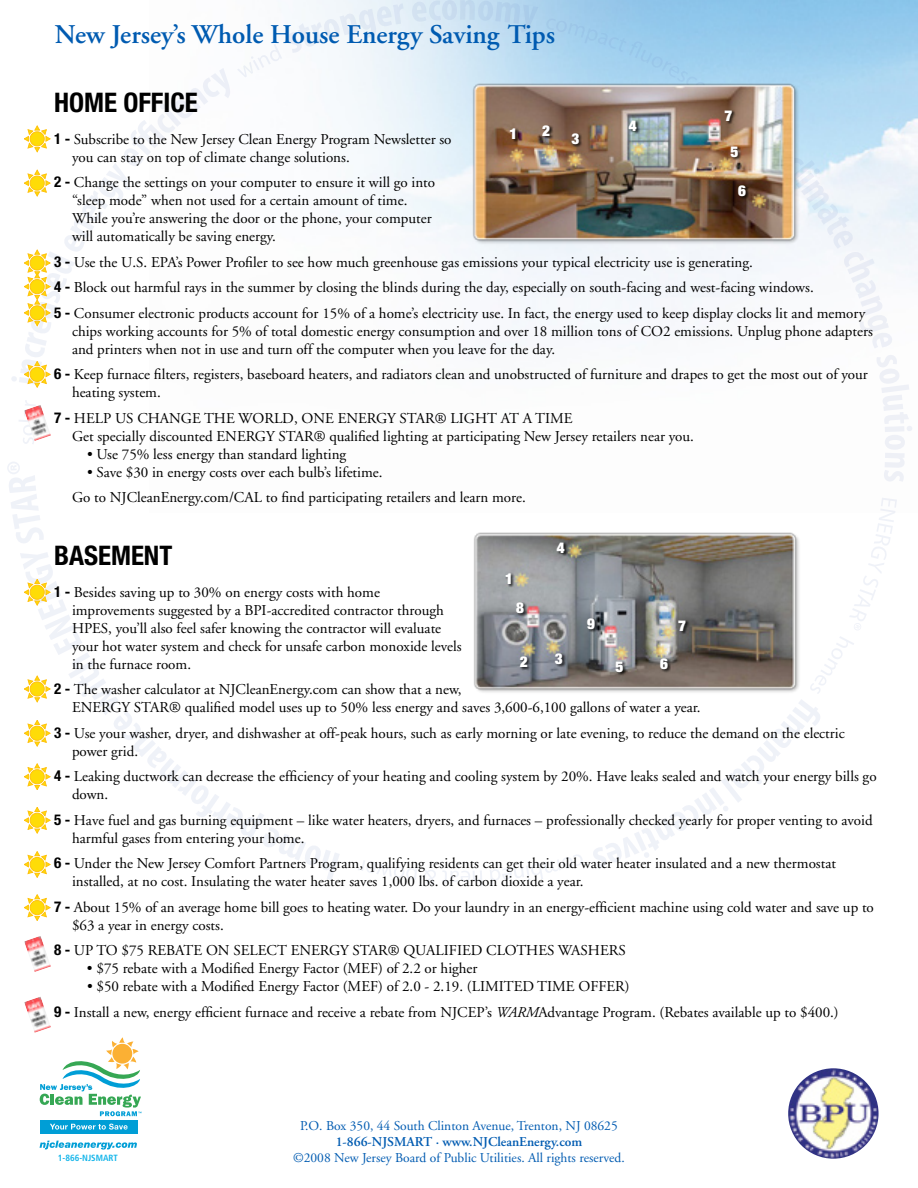
<style>
.page{position:relative;width:918px;height:1188px;background:#fff}
.page>*{position:absolute;margin:0;border:0;box-sizing:border-box;transform-origin:0 0}
.t1{font:600 27px "Adobe Garamond";color:#005bb1}
.t2{font:700 condensed 27px "Helvetica Neue";color:#000}
.t3{font:15px/18px "Adobe Garamond";color:#000}
.t4{font:900 expanded 15px "Helvetica Neue";color:#fff}
.t5{font:13.5px "Adobe Garamond";color:#005bb1}
.t6{font:600 13.5px "Adobe Garamond";color:#005bb1}
.t7{font:700 condensed 9px "Frutiger";color:#13b5ea}
.s1{font-family:"Helvetica Neue";font-weight:700;font-stretch:condensed}
.s2{font-style:italic}
</style>
<div class="page">
<img style="left:788px;top:1068px;width:91px;height:91px;border-radius:50%">
<div style="left:40px;top:1120px;width:98px;height:13px;background:#009ed6"></div>
<svg style="left:50px;top:1124px;width:78px;height:6px"></svg>
<svg style="left:40px;top:1141px;width:97px;height:9px"></svg>
<svg style="left:40px;top:1037px;width:102px;height:79px"></svg>
<svg style="left:19px;top:400px;width:15px;height:44px"></svg>
<svg style="left:237px;top:3px;width:167px;height:74px"></svg>
<svg style="left:412px;top:0;width:126px;height:33px;background:#c5ddf0"></svg>
<svg style="left:546px;top:18px;width:366px;height:464px"></svg>
<svg style="left:593px;top:498px;width:304px;height:370px"></svg>
<svg style="left:490px;top:855px;width:92px;height:31px"></svg>
<svg style="left:442px;top:871px;width:40px;height:15px"></svg>
<svg style="left:358px;top:860px;width:78px;height:25px"></svg>
<svg style="left:7px;top:462px;width:37px;height:81px"></svg>
<img style="left:469px;top:80px;width:335px;height:170px">
<img style="left:474px;top:529px;width:332px;height:170px">
<div style="left:509px;top:127px;width:10px;height:15px;background:#000;opacity:.75"></div>
<div style="left:542px;top:124px;width:11px;height:15px;background:#000;opacity:.75"></div>
<div style="left:571px;top:133px;width:12px;height:15px;background:#000;opacity:.75"></div>
<div style="left:628px;top:120px;width:13px;height:15px;background:#000;opacity:.75"></div>
<div style="left:730px;top:145px;width:12px;height:15px;background:#000;opacity:.75"></div>
<div style="left:737px;top:185px;width:12px;height:15px;background:#000;opacity:.75"></div>
<div style="left:505px;top:572px;width:10px;height:15px;background:#000;opacity:.75"></div>
<div style="left:520px;top:655px;width:11px;height:15px;background:#000;opacity:.75"></div>
<div style="left:554px;top:652px;width:12px;height:15px;background:#000;opacity:.75"></div>
<div style="left:556px;top:542px;width:13px;height:15px;background:#000;opacity:.75"></div>
<div style="left:615px;top:660px;width:12px;height:15px;background:#000;opacity:.75"></div>
<div style="left:659px;top:658px;width:12px;height:15px;background:#000;opacity:.75"></div>
<div style="left:724px;top:109px;width:12px;height:15px;background:#000;opacity:.75"></div>
<div style="left:678px;top:619px;width:11px;height:15px;background:#000;opacity:.75"></div>
<div style="left:515px;top:602px;width:12px;height:15px;background:#000;opacity:.75"></div>
<div style="left:587px;top:617px;width:11px;height:15px;background:#000;opacity:.75"></div>
<img style="left:24px;top:405px;width:27px;height:36px">
<img style="left:24px;top:936px;width:27px;height:36px">
<svg style="left:11px;top:68px;width:219px;height:320px"></svg>
<svg style="left:20px;top:552px;width:319px;height:328px"></svg>
<svg style="left:24px;top:894px;width:26px;height:27px"></svg>
<img style="left:24px;top:997px;width:27px;height:36px">
<h1 class="t1" style="left:55px;top:20px;width:502px">New Jersey’s Whole House Energy Saving Tips</h1>
<h1 class="t2" style="left:54px;top:87px;width:145px">HOME OFFICE</h1>
<p class="t4" style="left:725px;top:106px;width:9px">7</p>
<p class="t4" style="left:629px;top:116px;width:9px">4</p>
<p class="t4" style="left:510px;top:124px;width:9px">1</p>
<p class="t4" style="left:542px;top:121px;width:9px">2</p>
<p class="t3" style="left:72px;top:130px;width:381px;text-indent:-18px"><span class="s1">1 -</span> Subscribe to the New Jersey Clean Energy Program Newsletter so you can stay on top of climate change solutions.</p>
<p class="t3" style="left:72px;top:174px;width:365px;text-indent:-18px"><span class="s1">2 -</span> Change the settings on your computer to ensure it will go into “sleep mode” when not used for a certain amount of time.<br>While you’re answering the door or the phone, your computer will automatically be saving energy.</p>
<p class="t3" style="left:54px;top:250px;width:813px;line-height:25.5px"><span class="s1">3 -</span> Use the U.S. EPA’s Power Profiler to see how much greenhouse gas emissions your typical electricity use is generating.<br><span class="s1">4 -</span> Block out harmful rays in the summer by closing the blinds during the day, especially on south-facing and west-facing windows.<br><span class="s1">5 -</span> Consumer electronic products account for 15% of a home’s electricity use. In fact, the energy used to keep display clocks lit and memory</p>
<p class="t3" style="left:72px;top:322px;width:802px">chips working accounts for 5% of total domestic energy consumption and over 18 million tons of CO2 emissions. Unplug phone adapters and printers when not in use and turn off the computer when you leave for the day.</p>
<p class="t3" style="left:72px;top:366px;width:797px;text-indent:-18px"><span class="s1">6 -</span> Keep furnace filters, registers, baseboard heaters, and radiators clean and unobstructed of furniture and drapes to get the most out of your heating system.</p>
<p class="t3" style="left:72px;top:409px;width:624px;text-indent:-18px"><span class="s1">7 -</span> HELP US CHANGE THE WORLD, ONE ENERGY STAR® LIGHT AT A TIME<br>Get specially discounted ENERGY STAR® qualified lighting at participating New Jersey retailers near you.</p>
<p class="t3" style="left:87px;top:445px;width:261px">• Use 75% less energy than standard lighting</p>
<p class="t3" style="left:72px;top:460px;width:455px;line-height:25.5px;text-indent:15px">• Save $30 in energy costs over each bulb’s lifetime.<br>Go to NJCleanEnergy.com/CAL to find participating retailers and learn more.</p>
<p class="t4" style="left:572px;top:129px;width:9px">3</p>
<p class="t4" style="left:731px;top:142px;width:9px">5</p>
<p class="t4" style="left:738px;top:181px;width:9px">6</p>
<h1 class="t2" style="left:54px;top:540px;width:120px">BASEMENT</h1>
<p class="t4" style="left:505px;top:569px;width:9px">1</p>
<p class="t4" style="left:557px;top:538px;width:9px">4</p>
<p class="t3" style="left:72px;top:583px;width:391px;text-indent:-18px"><span class="s1">1 -</span> Besides saving up to 30% on energy costs with home improvements suggested by a BPI-accredited contractor through HPES, you’ll also feel safer knowing the contractor will evaluate your hot water system and check for unsafe carbon monoxide levels in the furnace room.</p>
<p class="t3" style="left:72px;top:681px;width:630px;text-indent:-18px"><span class="s1">2 -</span> The washer calculator at NJCleanEnergy.com can show that a new,<br>ENERGY STAR® qualified model uses up to 50% less energy and saves 3,600-6,100 gallons of water a year.</p>
<p class="t3" style="left:72px;top:724px;width:774px;text-indent:-18px"><span class="s1">3 -</span> Use your washer, dryer, and dishwasher at off-peak hours, such as early morning or late evening, to reduce the demand on the electric power grid.</p>
<p class="t3" style="left:72px;top:768px;width:806px;text-indent:-18px"><span class="s1">4 -</span> Leaking ductwork can decrease the efficiency of your heating and cooling system by 20%. Have leaks sealed and watch your energy bills go down.</p>
<p class="t3" style="left:72px;top:811px;width:802px;text-indent:-18px"><span class="s1">5 -</span> Have fuel and gas burning equipment – like water heaters, dryers, and furnaces – professionally checked yearly for proper venting to avoid harmful gases from entering your home.</p>
<p class="t3" style="left:72px;top:855px;width:766px;text-indent:-18px"><span class="s1">6 -</span> Under the New Jersey Comfort Partners Program, qualifying residents can get their old water heater insulated and a new thermostat installed, at no cost. Insulating the water heater saves 1,000 lbs. of carbon dioxide a year.</p>
<p class="t3" style="left:72px;top:898px;width:803px;text-indent:-18px"><span class="s1">7 -</span> About 15% of an average home bill goes to heating water. Do your laundry in an energy-efficient machine using cold water and save up to $63 a year in energy costs.</p>
<p class="t3" style="left:54px;top:942px;width:573px"><span class="s1">8 -</span> UP TO $75 REBATE ON SELECT ENERGY STAR® QUALIFIED CLOTHES WASHERS</p>
<p class="t3" style="left:87px;top:960px;width:392px">• $75 rebate with a Modified Energy Factor (MEF) of 2.2 or higher</p>
<p class="t3" style="left:54px;top:974px;width:786px;line-height:25.5px;text-indent:33px">• $50 rebate with a Modified Energy Factor (MEF) of 2.0 - 2.19. (LIMITED TIME OFFER)<br><span class="s1">9 -</span> Install a new, energy efficient furnace and receive a rebate from NJCEP’s <span class="s2">WARM</span>Advantage Program. (Rebates available up to $400.)</p>
<p class="t4" style="left:516px;top:598px;width:9px">8</p>
<p class="t4" style="left:587px;top:614px;width:9px">9</p>
<p class="t4" style="left:678px;top:616px;width:9px">7</p>
<p class="t4" style="left:520px;top:652px;width:9px">2</p>
<p class="t4" style="left:555px;top:649px;width:9px">3</p>
<p class="t4" style="left:615px;top:657px;width:9px">5</p>
<p class="t4" style="left:660px;top:654px;width:9px">6</p>
<p class="t7" style="left:58px;top:1153px;width:61px">1-866-NJSMART</p>
<p class="t5" style="left:300px;top:1118px;width:319px">P.O. Box 350, 44 South Clinton Avenue, Trenton, NJ 08625</p>
<p class="t6" style="left:336px;top:1134px;width:248px">1-866-NJSMART · www.NJCleanEnergy.com</p>
<p class="t5" style="left:293px;top:1150px;width:333px">©2008 New Jersey Board of Public Utilities. All rights reserved.</p>
</div>
